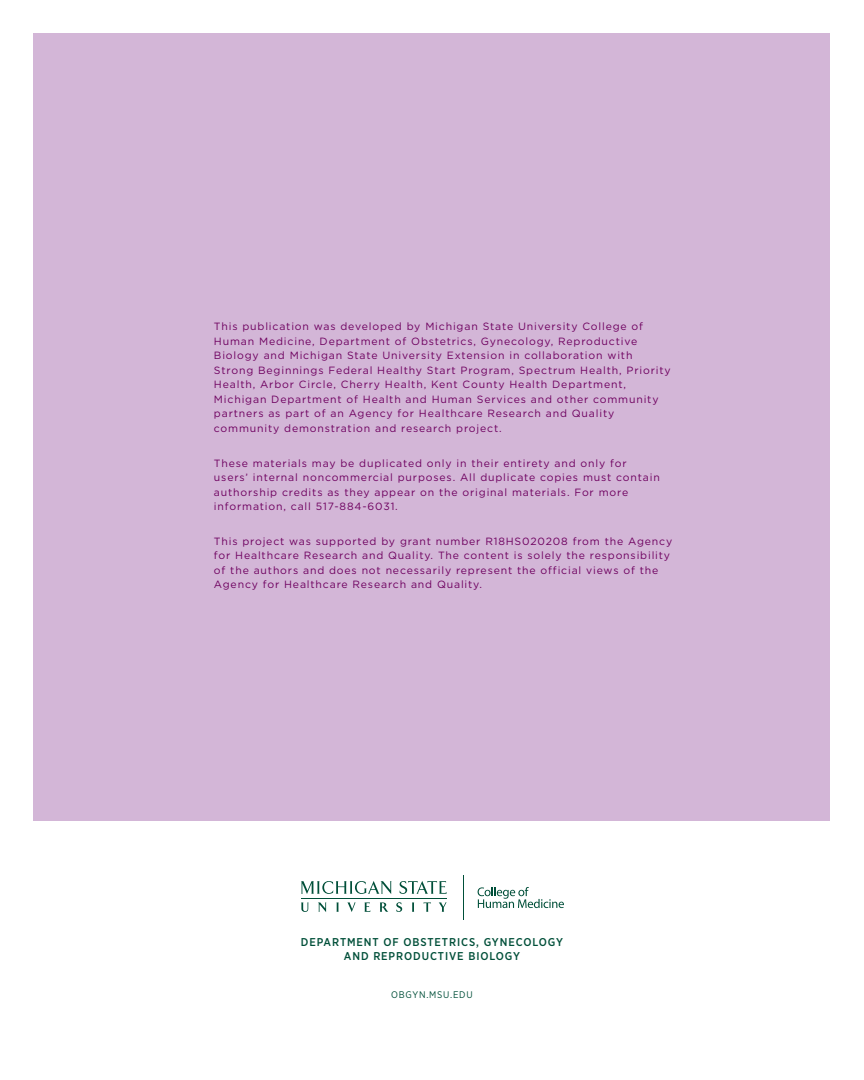
<style>
.page{position:relative;width:864px;height:1080px;background:#fff}
.page>*{position:absolute;margin:0;border:0;box-sizing:border-box;transform-origin:0 0}
.t1{font:500 11.25px/13.6px "Gotham Narrow";letter-spacing:.08em;color:#004f39;text-align:center}
.t2{font:10.5px/14.5px "Gotham";letter-spacing:.08em;color:#6e005f}
.t3{font:9.6px "Gotham Narrow";letter-spacing:.08em;color:#004f39}
</style>
<div class="page">
<div style="left:34px;top:34px;width:796px;height:787px;background:#d3b6d7"></div>
<hr style="left:463px;top:875px;width:1px;height:45px;background:#004f39">
<svg style="left:301px;top:881px;width:91px;height:13px"></svg>
<svg style="left:400px;top:881px;width:47px;height:13px"></svg>
<svg style="left:301px;top:902px;width:8px;height:10px"></svg>
<svg style="left:318px;top:902px;width:8px;height:10px"></svg>
<svg style="left:336px;top:902px;width:3px;height:10px"></svg>
<svg style="left:347px;top:902px;width:9px;height:10px"></svg>
<svg style="left:364px;top:902px;width:7px;height:10px"></svg>
<svg style="left:380px;top:902px;width:8px;height:10px"></svg>
<svg style="left:396px;top:902px;width:6px;height:10px"></svg>
<svg style="left:412px;top:902px;width:2px;height:10px"></svg>
<svg style="left:424px;top:902px;width:7px;height:10px"></svg>
<svg style="left:439px;top:902px;width:8px;height:10px"></svg>
<hr style="left:301px;top:898px;width:146px;height:1px;background:#004f39">
<svg style="left:478px;top:887px;width:86px;height:21px"></svg>
<p class="t2" style="left:214px;top:319px;width:458px">This publication was developed by Michigan State University College of Human Medicine, Department of Obstetrics, Gynecology, Reproductive Biology and Michigan State University Extension in collaboration with Strong Beginnings Federal Healthy Start Program, Spectrum Health, Priority Health, Arbor Circle, Cherry Health, Kent County Health Department, Michigan Department of Health and Human Services and other community partners as part of an Agency for Healthcare Research and Quality community demonstration and research project.</p>
<p class="t2" style="left:214px;top:455px;width:447px">These materials may be duplicated only in their entirety and only for users’ internal noncommercial purposes. All duplicate copies must contain authorship credits as they appear on the original materials. For more information, call 517-884-6031.</p>
<p class="t2" style="left:214px;top:534px;width:460px">This project was supported by grant number R18HS020208 from the Agency for Healthcare Research and Quality. The content is solely the responsibility of the authors and does not necessarily represent the official views of the Agency for Healthcare Research and Quality.</p>
<p class="t1" style="left:301px;top:936px;width:264px">DEPARTMENT OF OBSTETRICS, GYNECOLOGY<br>AND REPRODUCTIVE BIOLOGY</p>
<p class="t3" style="left:391px;top:989px;width:83px">OBGYN.MSU.EDU</p>
</div>
